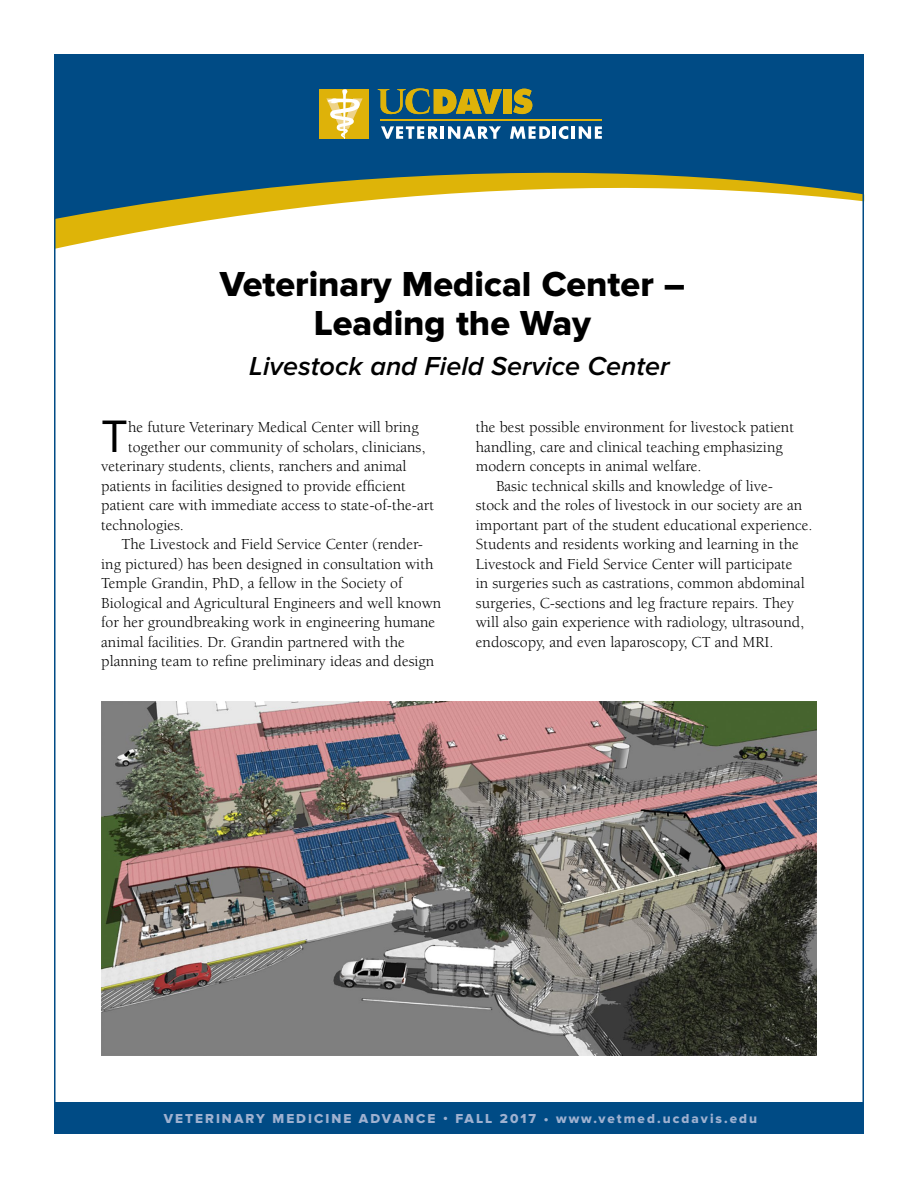
<style>
.page{position:relative;width:918px;height:1188px;background:#fff}
.page>*{position:absolute;margin:0;border:0;box-sizing:border-box;transform-origin:0 0}
.body_text___NO_inden{font:47.1px "Proxima Nova";color:#000}
.Headline___Bold_24_p{font:36px/39px "Proxima Nova Extrabld";color:#000;text-align:center}
.Headline___Bold_17_p{font:italic 600 27px "Proxima Nova";color:#000}
.body_text___indent{font:15.75px/19.5px "Berkeley";color:#000}
.body_text___NO_inden-2{font:15.75px "Berkeley";color:#000}
.t1{font:13.5px "Proxima Nova Extrabld";letter-spacing:.15em;color:#9fb1d0}
</style>
<div class="page">
<div style="left:57px;top:57px;width:804px;height:108px;background:#004b85"></div>
<div style="left:54px;top:1102px;width:810px;height:32px;background:#004b85"></div>
<hr style="left:381px;top:119px;width:221px;height:1px;background:#deb209">
<svg style="left:381px;top:126px;width:120px;height:13px"></svg>
<svg style="left:510px;top:126px;width:92px;height:13px"></svg>
<svg style="left:513px;top:89px;width:19px;height:25px"></svg>
<div style="left:503px;top:89px;width:8px;height:25px;background:#deb209"></div>
<svg style="left:377px;top:88px;width:125px;height:26px;background:#768142"></svg>
<div style="left:320px;top:89px;width:49px;height:50px;background:#deb209"></div>
<svg style="left:326px;top:89px;width:37px;height:50px"></svg>
<svg style="left:57px;top:165px;width:804px;height:84px"></svg>
<img style="left:101px;top:701px;width:716px;height:354px">
<p class="Headline___Bold_24_p" style="left:220px;top:267px;width:467px">Veterinary Medical Center –<br>Leading the Way</p>
<p class="Headline___Bold_17_p" style="left:249px;top:351px;width:422px">Livestock and Field Service Center</p>
<p class="body_text___NO_inden" style="left:101px;top:409px;width:28px">T</p>
<p class="body_text___NO_inden-2" style="left:128px;top:419px;width:292px">he future Veterinary Medical Center will bring</p>
<p class="body_text___NO_inden-2" style="left:128px;top:439px;width:299px">together our community of scholars, clinicians,</p>
<p class="body_text___NO_inden-2" style="left:101px;top:458px;width:307px">veterinary students, clients, ranchers and animal</p>
<p class="body_text___NO_inden-2" style="left:101px;top:478px;width:306px">patients in facilities designed to provide efficient</p>
<p class="body_text___NO_inden-2" style="left:101px;top:497px;width:334px">patient care with immediate access to state-of-the-art</p>
<p class="body_text___NO_inden-2" style="left:101px;top:517px;width:84px">technologies.</p>
<p class="body_text___indent" style="left:101px;top:535px;width:342px;text-indent:20px">The Livestock and Field Service Center (render&shy;ing pictured) has been designed in consultation with Temple Grandin, PhD, a fellow in the Society of Biological and Agricultural Engineers and well known for her groundbreaking work in engineering humane animal facilities. Dr. Grandin partnered with the planning team to refine preliminary ideas and design</p>
<p class="body_text___indent" style="left:476px;top:418px;width:320px">the best possible environment for livestock patient handling, care and clinical teaching emphasizing modern concepts in animal welfare.</p>
<p class="body_text___indent" style="left:476px;top:476px;width:338px;text-indent:20px">Basic technical skills and knowledge of live-<br>stock and the roles of livestock in our society are an important part of the student educational experience.<br>Students and residents working and learning in the Livestock and Field Service Center will participate<br>in surgeries such as castrations, common abdominal surgeries, C-sections and leg fracture repairs. They will also gain experience with radiology, ultrasound, endoscopy, and even laparoscopy, CT and MRI.</p>
<p class="t1" style="left:164px;top:1111px;width:595px">VETERINARY MEDICINE ADVANCE • FALL 2017 • www.vetmed.ucdavis.edu</p>
</div>
